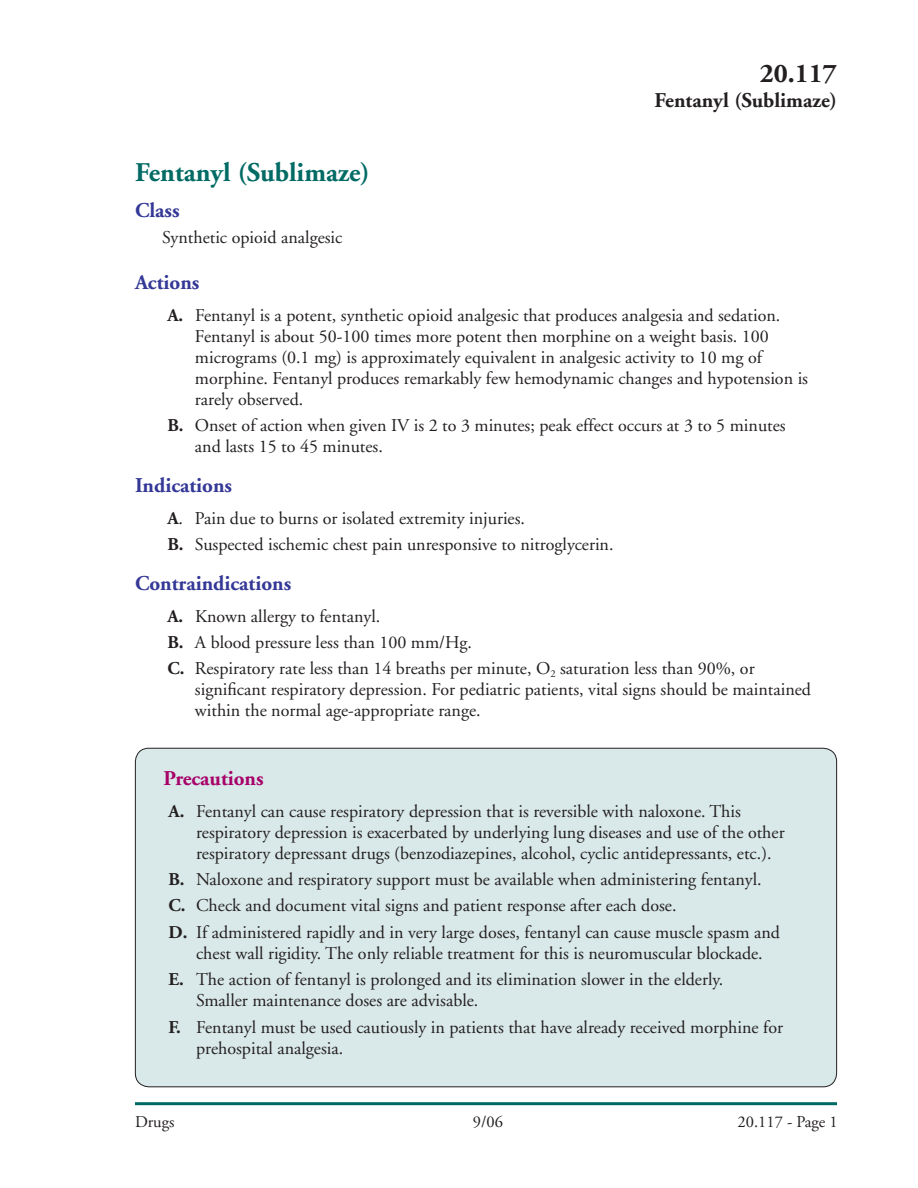
<style>
.page{position:relative;width:918px;height:1188px;background:#fff}
.page>*{position:absolute;margin:0;border:0;box-sizing:border-box;transform-origin:0 0}
.drugs_title{font:700 27px "Adobe Garamond";color:#006a64}
.page_number{font:700 27px "Adobe Garamond";color:#231f20}
.drugs_paragraph_titl{font:700 21px "Adobe Garamond";color:#343896}
.page_number-2{font:700 21px "Adobe Garamond";color:#231f20}
.drugs_paragraph_titl-2{font:700 21px "Adobe Garamond";color:#a70169}
.bullet_1{font:18px/21px "Adobe Garamond";color:#231f20}
.Body_text{font:18px "Adobe Garamond";color:#231f20}
.page_number_11_pt{font:16.5px "Adobe Garamond";color:#231f20}
.s1{font-weight:700}
</style>
<div class="page">
<div style="left:135px;top:748px;width:702px;height:339px;background:#d9e8e8;border-radius:14px"></div>
<hr style="left:135px;top:1102px;width:702px;height:3px;background:#006a64">
<p class="page_number" style="left:760px;top:59px;width:79px">20.117</p>
<p class="page_number-2" style="left:654px;top:89px;width:184px">Fentanyl (Sublimaze)</p>
<p class="drugs_title" style="left:135px;top:157px;width:236px">Fentanyl (Sublimaze)</p>
<p class="drugs_paragraph_titl" style="left:135px;top:199px;width:46px">Class</p>
<p class="Body_text" style="left:162px;top:228px;width:182px">Synthetic opioid analgesic</p>
<p class="drugs_paragraph_titl" style="left:135px;top:271px;width:66px">Actions</p>
<p class="bullet_1" style="left:195px;top:305px;width:615px;text-indent:-28px"><span class="s1">A.</span> Fentanyl is a potent, synthetic opioid analgesic that produces analgesia and sedation.<br>Fentanyl is about 50-100 times more potent then morphine on a weight basis. 100 micrograms (0.1 mg) is approximately equivalent in analgesic activity to 10 mg of morphine. Fentanyl produces remarkably few hemodynamic changes and hypotension is rarely observed.</p>
<p class="bullet_1" style="left:195px;top:416px;width:592px;text-indent:-28px"><span class="s1">B.</span> Onset of action when given IV is 2 to 3 minutes; peak effect occurs at 3 to 5 minutes and lasts 15 to 45 minutes.</p>
<p class="drugs_paragraph_titl" style="left:135px;top:474px;width:99px">Indications</p>
<p class="bullet_1" style="left:167px;top:508px;width:359px"><span class="s1">A</span>. Pain due to burns or isolated extremity injuries.</p>
<p class="bullet_1" style="left:167px;top:535px;width:448px"><span class="s1">B.</span> Suspected ischemic chest pain unresponsive to nitroglycerin.</p>
<p class="drugs_paragraph_titl" style="left:135px;top:572px;width:158px">Contraindications</p>
<p class="bullet_1" style="left:167px;top:606px;width:214px"><span class="s1">A.</span> Known allergy to fentanyl.</p>
<p class="bullet_1" style="left:167px;top:632px;width:306px"><span class="s1">B.</span> A blood pressure less than 100 mm/Hg.</p>
<p class="bullet_1" style="left:195px;top:659px;width:618px;text-indent:-28px"><span class="s1">C.</span> Respiratory rate less than 14 breaths per minute, O<sub>2</sub> saturation less than 90%, or significant respiratory depression. For pediatric patients, vital signs should be maintained within the normal age-appropriate range.</p>
<p class="drugs_paragraph_titl-2" style="left:163px;top:767px;width:102px">Precautions</p>
<p class="bullet_1" style="left:196px;top:801px;width:590px;text-indent:-28px"><span class="s1">A.</span> Fentanyl can cause respiratory depression that is reversible with naloxone. This respiratory depression is exacerbated by underlying lung diseases and use of the other respiratory depressant drugs (benzodiazepines, alcohol, cyclic antidepressants, etc.).</p>
<p class="bullet_1" style="left:168px;top:869px;width:595px"><span class="s1">B.</span> Naloxone and respiratory support must be available when administering fentanyl.</p>
<p class="bullet_1" style="left:168px;top:896px;width:510px"><span class="s1">C.</span> Check and document vital signs and patient response after each dose.</p>
<p class="bullet_1" style="left:168px;top:922px;width:613px;text-align:center"><span class="s1">D.</span> If administered rapidly and in very large doses, fentanyl can cause muscle spasm and chest wall rigidity. The only reliable treatment for this is neuromuscular blockade.</p>
<p class="bullet_1" style="left:196px;top:970px;width:529px;text-indent:-28px"><span class="s1">E.</span> The action of fentanyl is prolonged and its elimination slower in the elderly.<br>Smaller maintenance doses are advisable.</p>
<p class="bullet_1" style="left:196px;top:1017px;width:589px;text-indent:-28px"><span class="s1">F.</span> Fentanyl must be used cautiously in patients that have already received morphine for prehospital analgesia.</p>
<p class="page_number_11_pt" style="left:135px;top:1113px;width:41px">Drugs</p>
<p class="page_number_11_pt" style="left:473px;top:1113px;width:32px">9/06</p>
<p class="page_number_11_pt" style="left:738px;top:1113px;width:102px">20.117 - Page 1</p>
</div>
